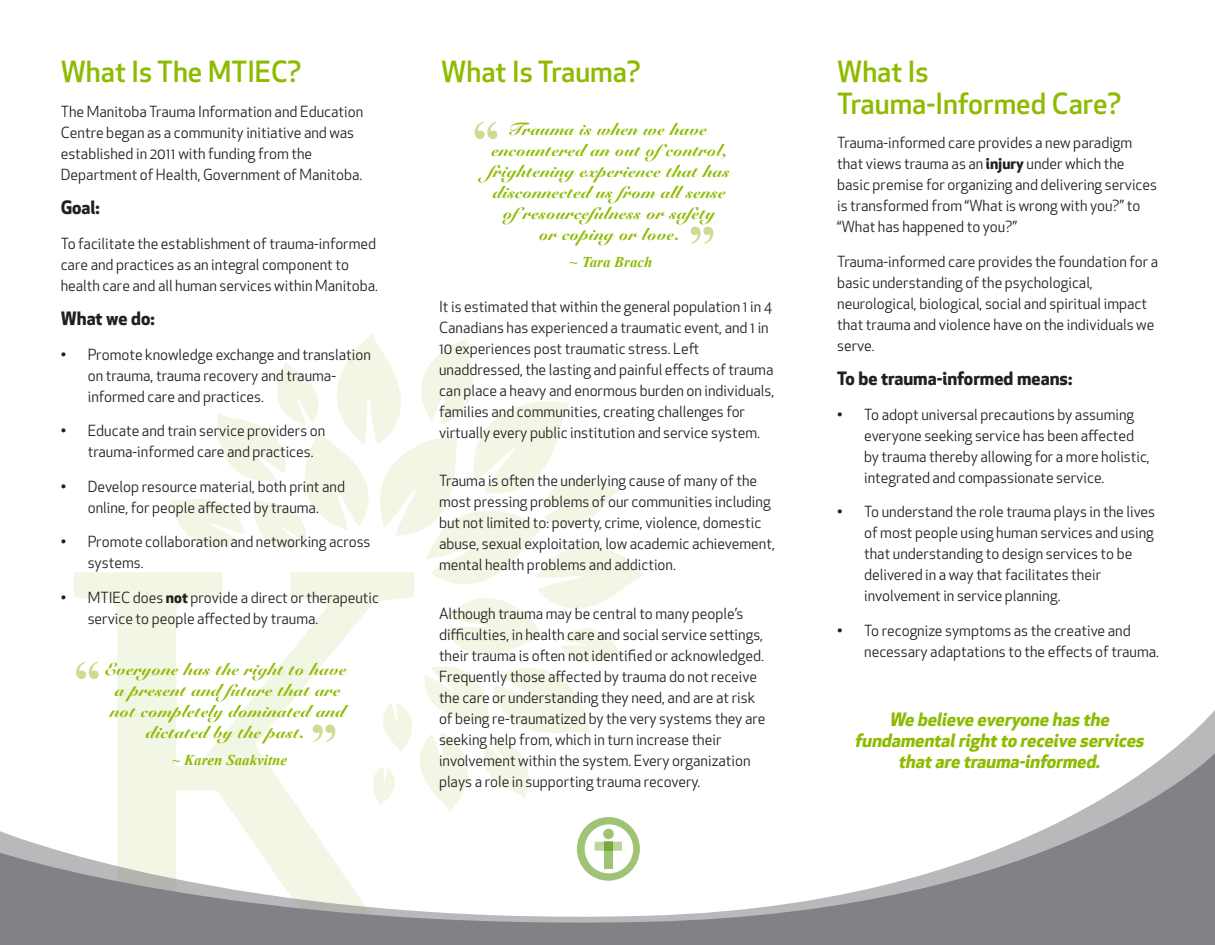
<style>
.page{position:relative;width:1215px;height:945px;background:#fff}
.page>*{position:absolute;margin:0;border:0;box-sizing:border-box;transform-origin:0 0}
.t1{font:700 54px "Times New Roman";color:#cddc8e}
.Sub_Head{font:500 28.5px/31.5px "Apex New";color:#8dbb00}
.Body_Copy{font:500 28.5px "Apex New";color:#8dbb00}
.t2{font:900 18px/21px "Snell BT";color:#8dbb00;text-align:center}
.Body_Copy-2{font:italic 700 18px/21px "Apex New";color:#8dbb00;text-align:center}
.Body_Copy-3{font:700 18px "Apex New";color:#231f20}
.Body_Copy-4{font:15px/21px "Apex New";color:#231f20}
.Bullets{font:15px/21px "Apex New";color:#231f20}
.t3{font:italic 700 15px "Times New Roman";color:#8dbb00}
.s1{font-weight:700}
</style>
<div class="page">
<svg style="left:74px;top:572px;width:97px;height:138px;fill:#f2f6e4"></svg>
<svg style="left:117px;top:710px;width:1098px;height:43px"></svg>
<svg style="left:0;top:753px;width:1215px;height:192px"></svg>
<svg style="left:171px;top:334px;width:474px;height:547px"></svg>
<div style="left:604px;top:842px;width:9px;height:27px;background:#a1c376"></div>
<div style="left:604px;top:842px;width:9px;height:9px;background:#75aa3a"></div>
<div style="left:603px;top:829px;width:11px;height:10px;background:#a1c376;border-radius:50%"></div>
<p class="Sub_Head" style="left:61px;top:55px;width:242px">What Is The MTIEC?</p>
<p class="Body_Copy-4" style="left:61px;top:101px;width:304px">The Manitoba Trauma Information and Education Centre began as a community initiative and was established in 2011 with funding from the Department of Health, Government of Manitoba.</p>
<p class="Body_Copy-3" style="left:61px;top:195px;width:41px">Goal:</p>
<p class="Bullets" style="left:61px;top:233px;width:319px">To facilitate the establishment of trauma-informed care and practices as an integral component to health care and all human services within Manitoba.</p>
<p class="Body_Copy-3" style="left:61px;top:306px;width:96px">What we do:</p>
<p class="Body_Copy-4" style="left:88px;top:344px;width:285px;text-indent:-27px">• Promote knowledge exchange and translation on trauma, trauma recovery and trauma&shy;informed care and practices.</p>
<p class="Body_Copy-4" style="left:88px;top:420px;width:239px;text-indent:-27px">• Educate and train service providers on trauma-informed care and practices.</p>
<p class="Body_Copy-4" style="left:61px;top:476px;width:286px;text-align:center">• Develop resource material, both print and online, for people affected by trauma.</p>
<p class="Body_Copy-4" style="left:88px;top:531px;width:284px;text-indent:-27px">• Promote collaboration and networking across systems.</p>
<p class="Body_Copy-4" style="left:88px;top:587px;width:293px;text-indent:-27px">• MTIEC does <span class="s1">not</span> provide a direct or therapeutic service to people affected by trauma.</p>
<p class="t1" style="left:74px;top:643px;width:28px">“</p>
<p class="t2" style="left:108px;top:659px;width:244px">Everyone has the right to have a present and future that are not completelydominated and dictated bythe past.</p>
<p class="t3" style="left:172px;top:750px;width:117px">~ Karen Saakvitne</p>
<p class="t1" style="left:310px;top:706px;width:28px">”</p>
<p class="Body_Copy" style="left:441px;top:53px;width:201px">What Is Trauma?</p>
<p class="t1" style="left:472px;top:103px;width:28px">“</p>
<p class="t2" style="left:493px;top:119px;width:243px">Trauma is when we have encountered an out ofcontrol, frighteningexperience that has disconnected us from all sense ofresourcefulness or safety or copingor love.</p>
<p class="t3" style="left:570px;top:252px;width:85px">~ Tara Brach</p>
<p class="t1" style="left:688px;top:208px;width:28px">”</p>
<p class="Body_Copy-4" style="left:439px;top:296px;width:337px">It is estimated that within the general population 1 in 4<br>Canadians has experienced a traumatic event, and 1 in 10 experiences post traumatic stress. Left unaddressed, the lasting and painful effects of trauma can place a heavy and enormous burden on individuals, families and communities, creating challenges for virtually every public institution and service system.</p>
<p class="Body_Copy-4" style="left:439px;top:470px;width:337px">Trauma is often the underlying cause of many of the most pressing problems of our communities including but not limited to: poverty, crime, violence, domestic abuse, sexual exploitation, low academic achievement, mental health problems and addiction.</p>
<p class="Body_Copy-4" style="left:439px;top:603px;width:328px">Although trauma may be central to many people’s difficulties, in health care and social service settings, their trauma is often not identified or acknowledged.<br>Frequently those affected by trauma do not receive the care or understanding they need, and are at risk of being re-traumatized by the very systems they are seeking help from, which in turn increase their involvement within the system. Every organization plays a role in supporting trauma recovery.</p>
<p class="Sub_Head" style="left:837px;top:55px;width:286px">What Is<br>Trauma-Informed Care?</p>
<p class="Body_Copy-4" style="left:837px;top:132px;width:321px">Trauma-informed care provides a new paradigm that views trauma as an <span class="s1">injury</span> under which the basic premise for organizing and delivering services is transformed from “What is wrong with you?” to “What has happened to you?”</p>
<p class="Body_Copy-4" style="left:837px;top:251px;width:323px">Trauma-informed care provides the foundation for a basic understanding of the psychological, neurological, biological, social and spiritual impact that trauma and violence have on the individuals we serve.</p>
<p class="Body_Copy-3" style="left:837px;top:366px;width:237px">To be trauma-informed means:</p>
<p class="Body_Copy-4" style="left:864px;top:404px;width:287px;text-indent:-27px">• To adopt universal precautions by assuming everyone seeking service has been affected by trauma thereby allowing for a more holistic, integrated and compassionate service.</p>
<p class="Body_Copy-4" style="left:864px;top:501px;width:292px;text-indent:-27px">• To understand the role trauma plays in the lives of most people using human services and using that understanding to design services to be delivered in a way that facilitates their involvement in service planning.</p>
<p class="Body_Copy-4" style="left:864px;top:620px;width:296px;text-indent:-27px">• To recognize symptoms as the creative and necessary adaptations to the effects of trauma.</p>
<p class="Body_Copy-2" style="left:854px;top:708px;width:295px">We believe everyone has the fundamentalrightto receive services thatare trauma-informed.</p>
</div>
